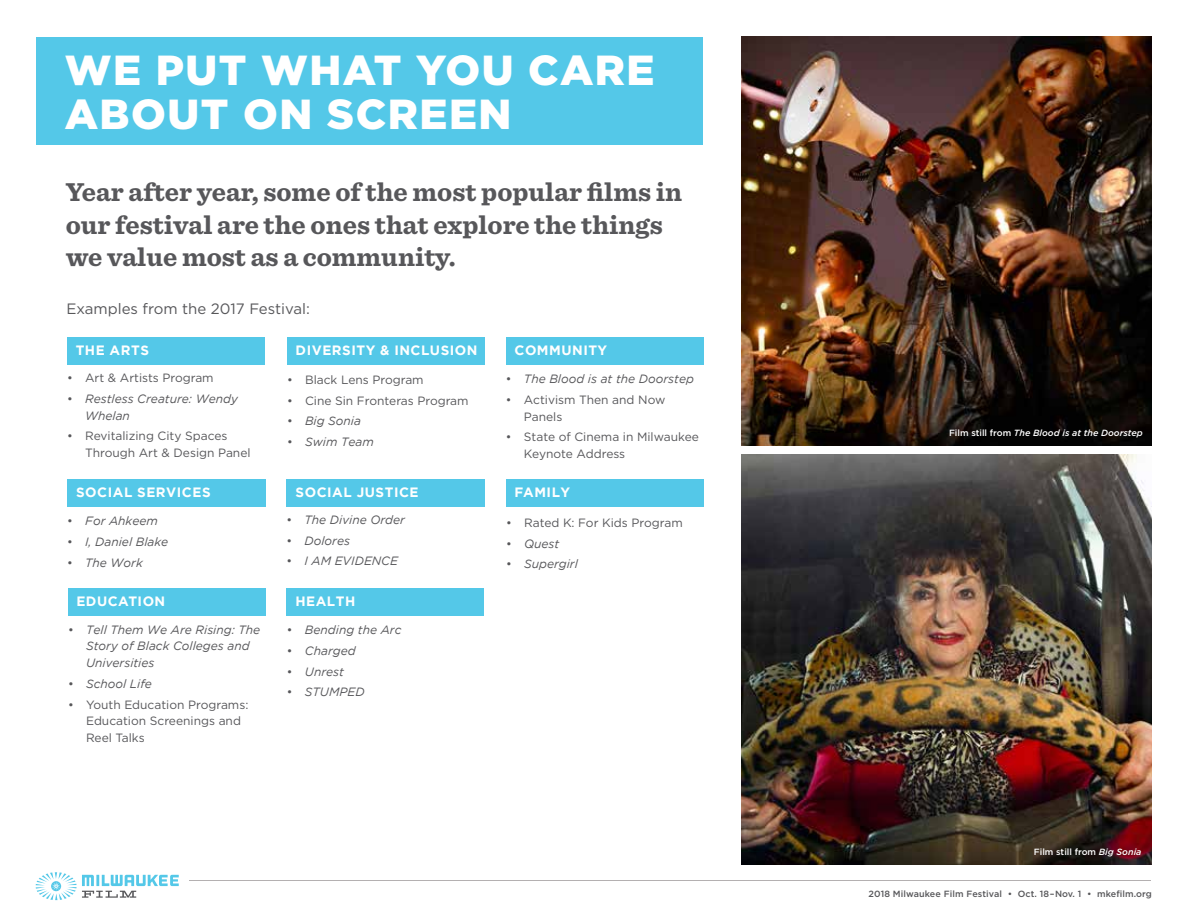
<style>
.page{position:relative;width:1188px;height:918px;background:#fff}
.page>*{position:absolute;margin:0;border:0;box-sizing:border-box;transform-origin:0 0}
.t1{font:900 42px/45px "Gotham";letter-spacing:.035em;color:#fff}
.t2{font:700 27px/32.4px "Sentinel";color:#57575a}
.t3{font:15px "Gotham";color:#57575a}
.t4{font:700 13.5px "Gotham";letter-spacing:.04em;color:#fff}
.t5{font:italic 12px/16.8px "Gotham";color:#57575a}
.t6{font:12px/16.8px "Gotham";color:#57575a}
.t7{font:500 9px "Gotham";letter-spacing:.01em;color:#57575a}
.t8{font:italic 500 9px "Gotham";color:#fff}
.t9{font:500 9px "Gotham";color:#fff}
.s1{font-style:normal}
.s2{font-style:italic}
</style>
<div class="page">
<img style="left:741px;top:454px;width:411px;height:411px">
<img style="left:741px;top:37px;width:411px;height:409px">
<div style="left:36px;top:38px;width:667px;height:108px;background:#54c8e8"></div>
<hr style="left:189px;top:880px;width:962px;height:1px;background:#b4b0b1">
<svg style="left:36px;top:872px;width:143px;height:28px"></svg>
<div style="left:67px;top:337px;width:197px;height:27px;background:#54c8e8"></div>
<div style="left:506px;top:337px;width:198px;height:27px;background:#54c8e8"></div>
<div style="left:287px;top:337px;width:197px;height:27px;background:#54c8e8"></div>
<div style="left:68px;top:588px;width:197px;height:27px;background:#54c8e8"></div>
<div style="left:506px;top:479px;width:197px;height:27px;background:#54c8e8"></div>
<div style="left:287px;top:588px;width:197px;height:27px;background:#54c8e8"></div>
<div style="left:287px;top:479px;width:198px;height:27px;background:#54c8e8"></div>
<div style="left:67px;top:479px;width:198px;height:27px;background:#54c8e8"></div>
<h1 class="t1" style="left:65px;top:46px;width:591px">WE PUT WHAT YOU CARE<br>ABOUT ON SCREEN</h1>
<h2 class="t2" style="left:66px;top:175px;width:618px">Year after year, some of the most popular films in our festival are the ones that explore the things we value most as a community.</h2>
<p class="t3" style="left:66px;top:300px;width:245px">Examples from the 2017 Festival:</p>
<p class="t4" style="left:76px;top:343px;width:75px">THE ARTS</p>
<p class="t6" style="left:67px;top:370px;width:148px">• Art &amp; Artists Program</p>
<p class="t5" style="left:85px;top:390px;width:154px;text-indent:-18px"><span class="s1">•</span> Restless Creature: Wendy<br>Whelan</p>
<p class="t6" style="left:85px;top:428px;width:167px;text-indent:-18px">• Revitalizing City Spaces<br>Through Art &amp; Design Panel</p>
<p class="t4" style="left:296px;top:343px;width:184px">DIVERSITY &amp; INCLUSION</p>
<p class="t6" style="left:287px;top:371px;width:138px">• Black Lens Program</p>
<p class="t6" style="left:287px;top:392px;width:183px">• Cine Sin Fronteras Program</p>
<p class="t5" style="left:287px;top:413px;width:76px"><span class="s1">•</span> Big Sonia</p>
<p class="t5" style="left:287px;top:433px;width:88px"><span class="s1">•</span> Swim Team</p>
<p class="t4" style="left:76px;top:484px;width:136px">SOCIAL SERVICES</p>
<p class="t4" style="left:296px;top:484px;width:125px">SOCIAL JUSTICE</p>
<p class="t5" style="left:67px;top:513px;width:92px"><span class="s1">•</span> For Ahkeem</p>
<p class="t5" style="left:67px;top:533px;width:103px"><span class="s1">•</span> I, Daniel Blake</p>
<p class="t5" style="left:67px;top:554px;width:77px"><span class="s1">•</span> The Work</p>
<p class="t5" style="left:287px;top:512px;width:120px"><span class="s1">•</span> The Divine Order</p>
<p class="t5" style="left:287px;top:532px;width:65px"><span class="s1">•</span> Dolores</p>
<p class="t5" style="left:287px;top:553px;width:113px"><span class="s1">•</span> I AM EVIDENCE</p>
<p class="t4" style="left:76px;top:594px;width:90px">EDUCATION</p>
<p class="t4" style="left:295px;top:594px;width:61px">HEALTH</p>
<p class="t5" style="left:86px;top:621px;width:176px;text-indent:-18px"><span class="s1">•</span> Tell Them We Are Rising: The<br>Story of Black Colleges and<br>Universities</p>
<p class="t5" style="left:68px;top:675px;width:85px"><span class="s1">•</span> School Life</p>
<p class="t6" style="left:86px;top:696px;width:164px;text-indent:-18px">• Youth Education Programs:<br>Education Screenings and<br>Reel Talks</p>
<p class="t5" style="left:287px;top:622px;width:116px"><span class="s1">•</span> Bending the Arc</p>
<p class="t5" style="left:287px;top:642px;width:70px"><span class="s1">•</span> Charged</p>
<p class="t5" style="left:287px;top:663px;width:59px"><span class="s1">•</span> Unrest</p>
<p class="t5" style="left:287px;top:684px;width:79px"><span class="s1">•</span> STUMPED</p>
<p class="t4" style="left:515px;top:343px;width:94px">COMMUNITY</p>
<p class="t5" style="left:506px;top:370px;width:190px"><span class="s1">•</span> The Blood is at the Doorstep</p>
<p class="t6" style="left:524px;top:391px;width:143px;text-indent:-18px">• Activism Then and Now<br>Panels</p>
<p class="t6" style="left:524px;top:428px;width:176px;text-indent:-18px">• State of Cinema in Milwaukee<br>Keynote Address</p>
<p class="t4" style="left:515px;top:484px;width:57px">FAMILY</p>
<p class="t6" style="left:506px;top:514px;width:178px">• Rated K: For Kids Program</p>
<p class="t5" style="left:506px;top:535px;width:55px"><span class="s1">•</span> Quest</p>
<p class="t5" style="left:506px;top:556px;width:73px"><span class="s1">•</span> Supergirl</p>
<p class="t8" style="left:949px;top:427px;width:195px"><span class="s1">Film still from</span> The Blood is at the Doorstep</p>
<p class="t9" style="left:1034px;top:847px;width:109px">Film still from <span class="s2">Big Sonia</span></p>
<p class="t7" style="left:869px;top:889px;width:285px">2018 Milwaukee Film Festival • Oct. 18–Nov. 1 • mkefilm.org</p>
</div>
